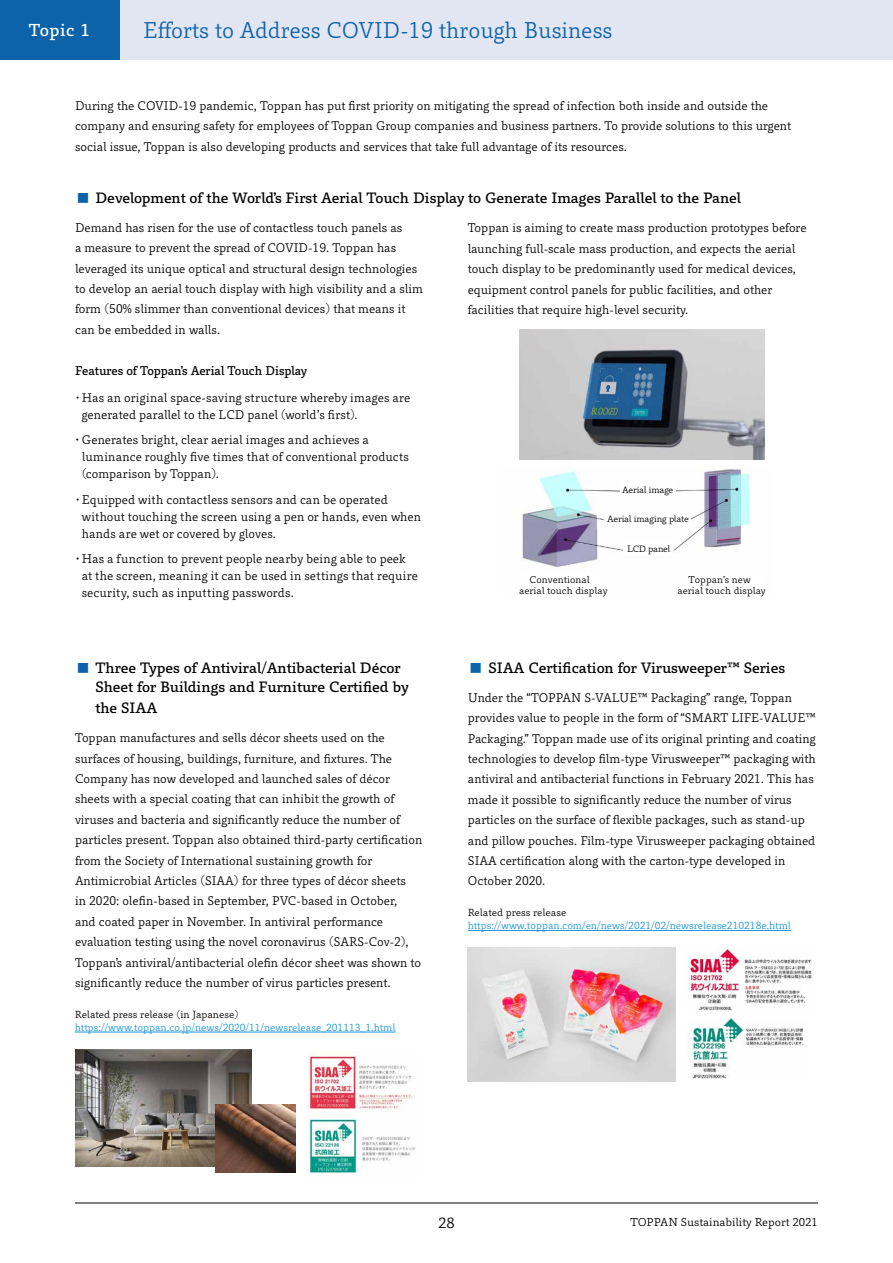
<style>
.page{position:relative;width:893px;height:1263px;background:#fff}
.page>*{position:absolute;margin:0;border:0;box-sizing:border-box;transform-origin:0 0}
.t1{font:21.3px "Toppan Bunkyu Gothic Pr 6 N";color:#0d63aa;scale:.96 1}
.t2{font:15.9px "Toppan Bunkyu Gothic Pr 6 N DB";letter-spacing:.03em;color:#fff}
.t3{font:13.8px/19.6px "Toppan Bunkyu Gothic Pr 6 N DB";color:#000}
.t4{font:13.8px "Toppan Bunkyu Gothic Pr 6 N";color:#000}
.t5{font:11.7px/20.4px "Toppan Bunkyu Gothic Pr 6 N";color:#000;scale:.96 1}
.t6{font:11.7px "Toppan Bunkyu Gothic Pr 6 N DB";color:#000;scale:.96 1}
.t7{font:10.65px "Toppan Bunkyu Gothic Pr 6 N";color:#000}
.t8{font:9.6px "Toppan Bunkyu Gothic Pr 6 N";color:#1c96d5}
.t9{font:9.6px "Toppan Bunkyu Gothic Pr 6 N";color:#000}
.t10{font:9.15px/10.9px "Toppan Bunkyu Gothic Pr 6 N R";color:#000}
.t11{font:8.55px "Toppan Bunkyu Gothic Pr 6 N R";letter-spacing:-.025em;color:#000}
.t12{font:8.55px "Toppan Bunkyu Gothic Pr 6 N R";letter-spacing:-.05em;color:#000}
.s1{font-size:15.9px;color:#0d63aa}
</style>
<div class="page">
<div style="left:0;top:0;width:893px;height:60px;background:#e2e6f3"></div>
<div style="left:0;top:0;width:119px;height:60px;background:#0d63aa"></div>
<hr style="left:75px;top:1032px;width:320px;height:1px;background:#1c96d5">
<hr style="left:468px;top:930px;width:323px;height:1px;background:#1c96d5">
<img style="left:75px;top:1049px;width:176px;height:118px">
<img style="left:215px;top:1104px;width:81px;height:68px">
<img style="left:307px;top:1051px;width:105px;height:61px">
<img style="left:307px;top:1114px;width:108px;height:61px">
<img style="left:468px;top:948px;width:207px;height:133px">
<img style="left:687px;top:1018px;width:117px;height:61px">
<img style="left:684px;top:948px;width:128px;height:64px">
<img style="left:519px;top:330px;width:245px;height:130px">
<img style="left:522px;top:466px;width:229px;height:101px">
<div style="left:620px;top:484px;width:55px;height:13px;background:#fff"></div>
<div style="left:604px;top:512px;width:87px;height:13px;background:#fff"></div>
<div style="left:623px;top:542px;width:49px;height:14px;background:#fff"></div>
<hr style="left:75px;top:1203px;width:743px;height:1px;background:#000">
<h2 class="t2" style="left:29px;top:21px;width:63px">Topic 1</h2>
<h1 class="t1" style="left:143px;top:18px;width:490px">Efforts to Address COVID-19 through Business</h1>
<p class="t5" style="left:75px;top:96px;width:747px">During the COVID-19 pandemic, Toppan has put first priority on mitigating the spread of infection both inside and outside the company and ensuring safety for employees of Toppan Group companies and business partners. To provide solutions to this urgent social issue, Toppan is also developing products and services that take full advantage of its resources.</p>
<p class="t3" style="left:75px;top:188px;width:667px"><span class="s1">■</span> Development of the World’s First Aerial Touch Display to Generate Images Parallel to the Panel</p>
<p class="t5" style="left:75px;top:217px;width:364px">Demand has risen for the use of contactless touch panels as<br>a measure to prevent the spread of COVID-19. Toppan has leveraged its unique optical and structural design technologies to develop an aerial touch display with high visibility and a slim form (50% slimmer than conventional devices) that means it can be embedded in walls.</p>
<p class="t6" style="left:75px;top:364px;width:243px">Features of Toppan’s Aerial Touch Display</p>
<p class="t5" style="left:82px;top:389px;width:344px;line-height:17px;text-indent:-10px">・Has an original space-saving structure whereby images are generated parallel to the LCD panel (world’s first).</p>
<p class="t5" style="left:82px;top:432px;width:342px;line-height:17px;text-indent:-10px">・Generates bright, clear aerial images and achieves a luminance roughly five times that of conventional products (comparison by Toppan).</p>
<p class="t5" style="left:82px;top:491px;width:355px;line-height:17px;text-indent:-10px">・Equipped with contactless sensors and can be operated without touching the screen using a pen or hands, even when hands are wet or covered by gloves.</p>
<p class="t5" style="left:82px;top:551px;width:352px;line-height:17px;text-indent:-10px">・Has a function to prevent people nearby being able to peek at the screen, meaning it can be used in settings that require security, such as inputting passwords.</p>
<p class="t5" style="left:468px;top:218px;width:355px">Toppan is aiming to create mass production prototypes before launching full-scale mass production, and expects the aerial touch display to be predominantly used for medical devices, equipment control panels for public facilities, and other facilities that require high-level security.</p>
<p class="t11" style="left:622px;top:485px;width:53px">Aerial image</p>
<p class="t11" style="left:607px;top:514px;width:83px">Aerial imaging plate</p>
<p class="t12" style="left:627px;top:544px;width:45px">LCD panel</p>
<p class="t10" style="left:519px;top:574px;width:90px;text-indent:10px">Conventional aerial touch display</p>
<p class="t10" style="left:677px;top:574px;width:90px;text-align:center">Toppanʼs new aerial touch display</p>
<p class="t3" style="left:95px;top:659px;width:315px;text-indent:-20px"><span class="s1">■</span> Three Types of Antiviral/Antibacterial Décor<br>Sheet for Buildings and Furniture Certified by the SIAA</p>
<p class="t3" style="left:468px;top:658px;width:319px"><span class="s1">■</span> SIAA Certification for Virusweeper™ Series</p>
<p class="t5" style="left:468px;top:687px;width:364px">Under the “TOPPAN S-VALUE™ Packaging” range, Toppan provides value to people in the form of “SMART LIFE-VALUE™ Packaging.” Toppan made use of its original printing and coating technologies to develop film-type Virusweeper™ packaging with antiviral and antibacterial functions in February 2021. This has made it possible to significantly reduce the number of virus particles on the surface of flexible packages, such as stand-up and pillow pouches. Film-type Virusweeper packaging obtained SIAA certification along with the carton-type developed in October 2020.</p>
<p class="t5" style="left:75px;top:728px;width:363px">Toppan manufactures and sells décor sheets used on the surfaces of housing, buildings, furniture, and fixtures. The Company has now developed and launched sales of décor sheets with a special coating that can inhibit the growth of viruses and bacteria and significantly reduce the number of particles present. Toppan also obtained third-party certification from the Society of International sustaining growth for Antimicrobial Articles (SIAA) for three types of décor sheets<br>in 2020: olefin-based in September, PVC-based in October,<br>and coated paper in November. In antiviral performance evaluation testing using the novel coronavirus (SARS-Cov-2), Toppan’s antiviral/antibacterial olefin décor sheet was shown to significantly reduce the number of virus particles present.</p>
<p class="t9" style="left:468px;top:907px;width:100px">Related press release</p>
<p class="t8" style="left:468px;top:920px;width:325px">https://www.toppan.com/en/news/2021/02/newsrelease210218e.html</p>
<p class="t9" style="left:75px;top:1009px;width:165px">Related press release (in Japanese)</p>
<p class="t8" style="left:75px;top:1022px;width:322px">https://www.toppan.co.jp/news/2020/11/newsrelease_201113_1.html</p>
<p class="t4" style="left:438px;top:1215px;width:18px">28</p>
<p class="t7" style="left:631px;top:1216px;width:189px">TOPPAN Sustainability Report 2021</p>
</div>
